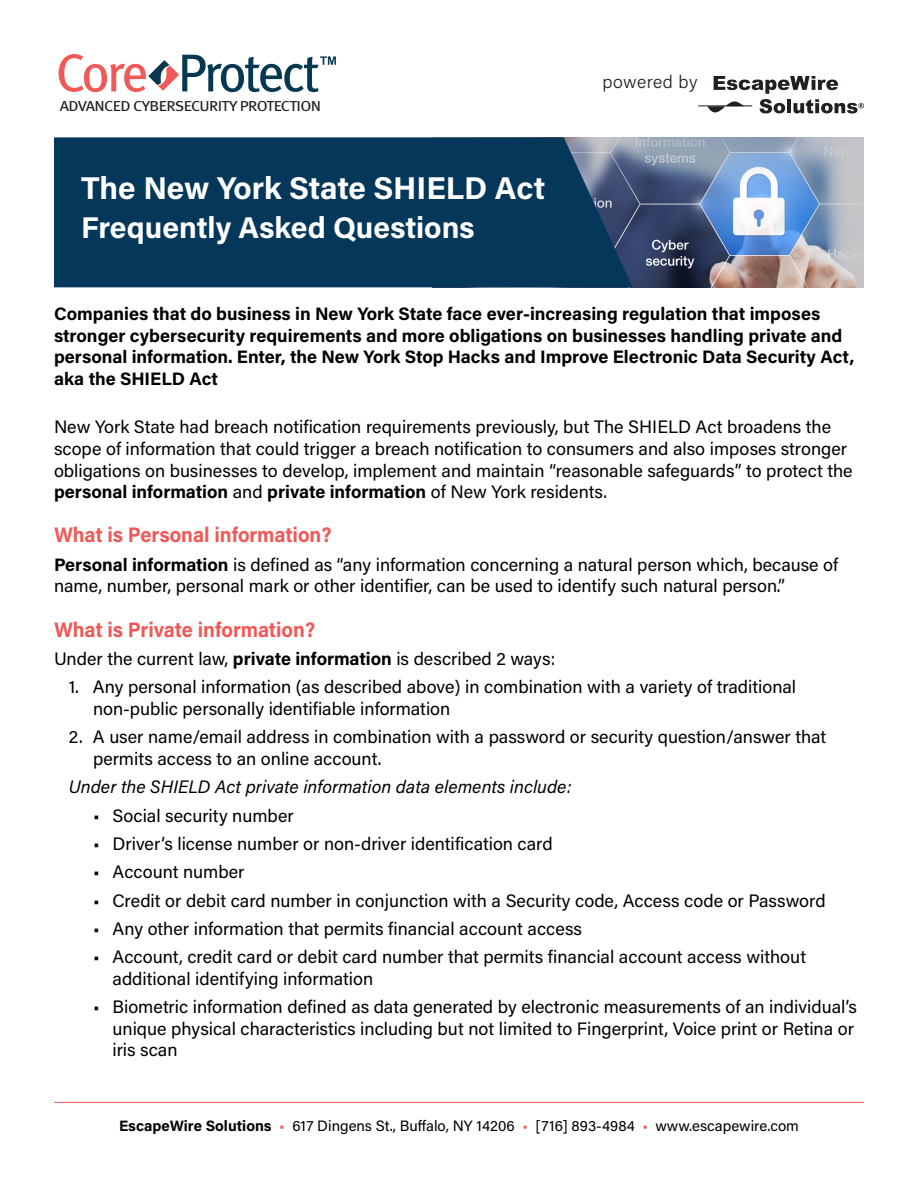
<style>
.page{position:relative;width:918px;height:1188px;background:#fff}
.page>*{position:absolute;margin:0;border:0;box-sizing:border-box;transform-origin:0 0}
.t1{font:700 31.5px "Acumin Pro";letter-spacing:-.005em;color:#fff}
.t2{font:700 30px "Acumin Pro";color:#fff}
.FAQS_question{font:700 21px "Acumin Pro";letter-spacing:-.005em;color:#f05957;scale:.95 1}
.t3{font:18px/21.6px "Acumin Pro";color:#000}
.t4{font:700 18px/21.6px "Acumin Pro";color:#000}
.t5{font:italic 18px "Acumin Pro";color:#000}
.t6{font:300 18px "Acumin Pro";letter-spacing:.025em;color:#231f20}
.t7{font:15px "Acumin Pro";color:#000}
.t8{font:14.4px "Meta Pro";letter-spacing:-.04em;color:#231f20;scale:1.12 1}
.s1{font-weight:700}
.s2{color:#f05957}
</style>
<div class="page">
<img style="left:633px;top:137px;width:231px;height:150px">
<div style="left:54px;top:137px;width:579px;height:150px;background:#05375a"></div>
<hr style="left:54px;top:1102px;width:810px;height:1px;background:#f05957">
<svg style="left:59px;top:54px;width:277px;height:38px"></svg>
<hr style="left:698px;top:105px;width:54px;height:1px;background:#231f20">
<svg style="left:707px;top:76px;width:157px;height:38px"></svg>
<p class="t8" style="left:60px;top:95px;width:235px">ADVANCED CYBERSECURITY PROTECTION</p>
<p class="t1" style="left:81px;top:165px;width:466px">The New York State SHIELD Act</p>
<p class="t2" style="left:81px;top:207px;width:395px">Frequently Asked Questions</p>
<p class="t6" style="left:603px;top:70px;width:96px">powered by</p>
<p class="t4" style="left:54px;top:302px;width:802px">Companies that do business in New York State face ever-increasing regulation that imposes stronger cybersecurity requirements and more obligations on businesses handling private and personal information. Enter, the New York Stop Hacks and Improve Electronic Data Security Act, aka the SHIELD Act</p>
<p class="t3" style="left:54px;top:416px;width:800px">New York State had breach notification requirements previously, but The SHIELD Act broadens the scope of information that could trigger a breach notification to consumers and also imposes stronger obligations on businesses to develop, implement and maintain “reasonable safeguards” to protect the <span class="s1">personal information</span> and <span class="s1">private information</span> of New York residents.</p>
<p class="FAQS_question" style="left:54px;top:520px;width:294px">What is Personal information?</p>
<p class="t3" style="left:54px;top:553px;width:786px"><span class="s1">Personal information</span> is defined as “any information concerning a natural person which, because of name, number, personal mark or other identifier, can be used to identify such natural person.”</p>
<p class="FAQS_question" style="left:54px;top:614px;width:276px">What is Private information?</p>
<p class="t3" style="left:54px;top:647px;width:503px">Under the current law, <span class="s1">private information</span> is described 2 ways:</p>
<p class="t3" style="left:93px;top:675px;width:705px;text-indent:-24px">1. Any personal information (as described above) in combination with a variety of traditional non-public personally identifiable information</p>
<p class="t3" style="left:93px;top:725px;width:735px;text-indent:-24px">2. A user name/email address in combination with a password or security question/answer that permits access to an online account.</p>
<p class="t5" style="left:69px;top:774px;width:504px">Under the SHIELD Act private information data elements include:</p>
<p class="t3" style="left:93px;top:804px;width:202px">• Social security number</p>
<p class="t3" style="left:93px;top:832px;width:461px">• Driver’s license number or non-driver identification card</p>
<p class="t3" style="left:93px;top:860px;width:153px">• Account number</p>
<p class="t3" style="left:93px;top:889px;width:734px">• Credit or debit card number in conjunction with a Security code, Access code or Password</p>
<p class="t3" style="left:93px;top:917px;width:491px">• Any other information that permits financial account access</p>
<p class="t3" style="left:112px;top:945px;width:695px;text-indent:-19px">• Account, credit card or debit card number that permits financial account access without additional identifying information</p>
<p class="t3" style="left:112px;top:995px;width:746px;text-indent:-19px">• Biometric information defined as data generated by electronic measurements of an individual’s unique physical characteristics including but not limited to Fingerprint, Voice print or Retina or iris scan</p>
<p class="t7" style="left:119px;top:1116px;width:681px"><span class="s1">EscapeWire Solutions</span> <span class="s2">•</span> 617 Dingens St., Buffalo, NY 14206 <span class="s2">•</span> [716] 893-4984 <span class="s2">•</span> www.escapewire.com</p>
</div>
